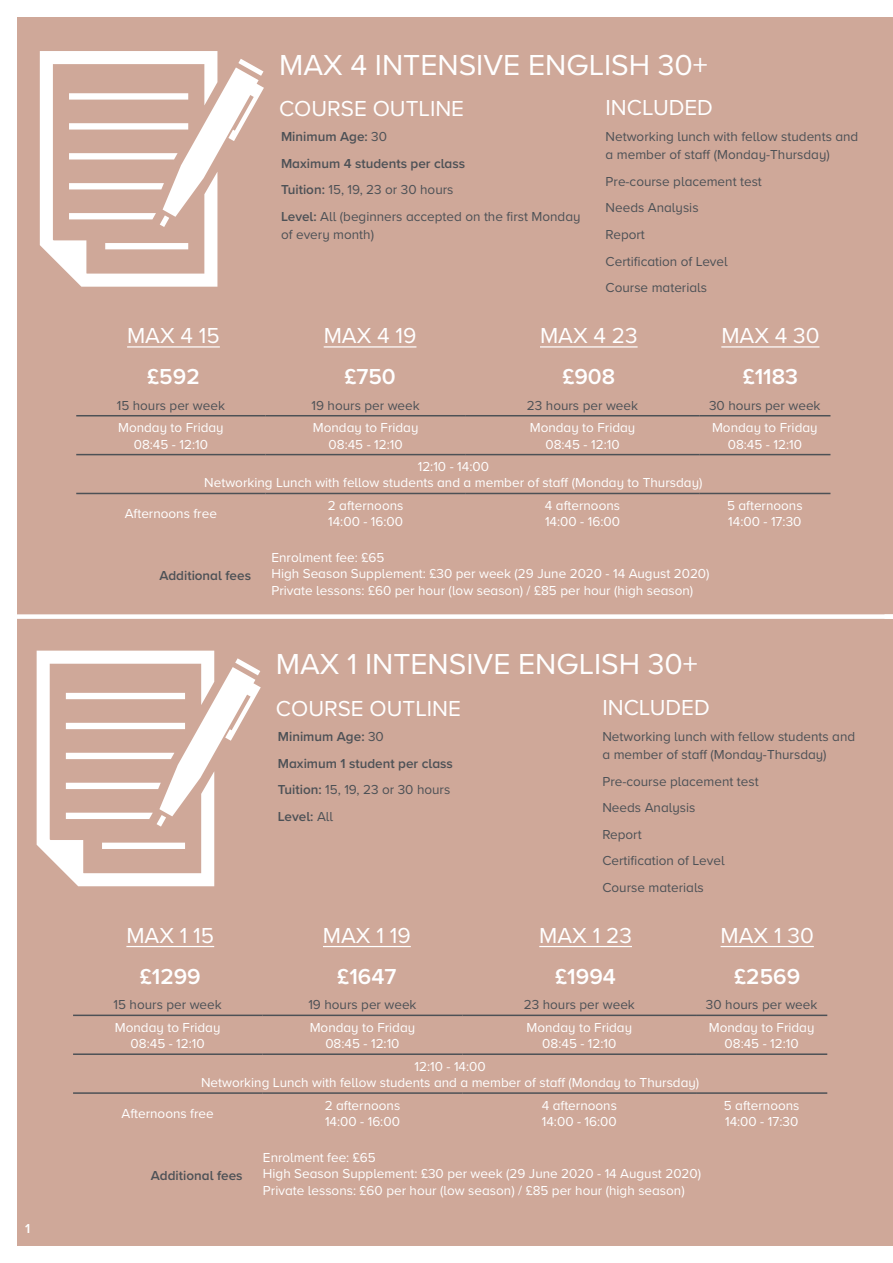
<style>
.page{position:relative;width:893px;height:1263px;background:#fff}
.page>*{position:absolute;margin:0;border:0;box-sizing:border-box;transform-origin:0 0}
.t1{font:30px "Proxima Nova A";color:#fff}
.t2{font:22.5px "Proxima Nova A";color:#fff}
.t3{font:600 22.5px "Proxima Nova A";color:#fff}
.t4{font:13.5px/16.2px "Proxima Nova A";color:#fff;text-align:center}
.t5{font:13.5px/26.5px "Proxima Nova A";color:#4d5156}
.t6{font:600 13.5px/26.5px "Proxima Nova A";color:#4d5156}
.t7{font:600 13.5px "Proxima Nova A";color:#fff}
.s1{font-weight:600}
.s2{font-weight:400}
</style>
<div class="page">
<div style="left:17px;top:17px;width:876px;height:1229px;background:#cfa899"></div>
<hr style="left:76px;top:454px;width:189px;height:1px;background:#4d5156">
<hr style="left:265px;top:454px;width:201px;height:1px;background:#4d5156">
<hr style="left:466px;top:454px;width:233px;height:1px;background:#4d5156">
<hr style="left:699px;top:454px;width:131px;height:1px;background:#4d5156">
<hr style="left:76px;top:493px;width:189px;height:1px;background:#4d5156">
<hr style="left:265px;top:493px;width:201px;height:1px;background:#4d5156">
<hr style="left:466px;top:493px;width:233px;height:1px;background:#4d5156">
<hr style="left:699px;top:493px;width:131px;height:1px;background:#4d5156">
<hr style="left:76px;top:415px;width:189px;height:1px;background:#4d5156">
<hr style="left:265px;top:415px;width:201px;height:1px;background:#4d5156">
<hr style="left:466px;top:415px;width:233px;height:1px;background:#4d5156">
<hr style="left:699px;top:415px;width:131px;height:1px;background:#4d5156">
<hr style="left:127px;top:346px;width:93px;height:2px;background:#fff">
<hr style="left:324px;top:346px;width:92px;height:2px;background:#fff">
<hr style="left:540px;top:346px;width:98px;height:2px;background:#fff">
<hr style="left:721px;top:346px;width:98px;height:2px;background:#fff">
<hr style="left:73px;top:1053px;width:189px;height:2px;background:#4d5156">
<hr style="left:262px;top:1053px;width:201px;height:2px;background:#4d5156">
<hr style="left:463px;top:1053px;width:233px;height:2px;background:#4d5156">
<hr style="left:696px;top:1053px;width:131px;height:2px;background:#4d5156">
<hr style="left:73px;top:1092px;width:189px;height:2px;background:#4d5156">
<hr style="left:262px;top:1092px;width:201px;height:2px;background:#4d5156">
<hr style="left:463px;top:1092px;width:233px;height:2px;background:#4d5156">
<hr style="left:696px;top:1092px;width:131px;height:2px;background:#4d5156">
<hr style="left:73px;top:1014px;width:189px;height:2px;background:#4d5156">
<hr style="left:262px;top:1014px;width:201px;height:2px;background:#4d5156">
<hr style="left:463px;top:1014px;width:233px;height:2px;background:#4d5156">
<hr style="left:696px;top:1014px;width:131px;height:2px;background:#4d5156">
<hr style="left:126px;top:946px;width:88px;height:1px;background:#fff">
<hr style="left:323px;top:946px;width:88px;height:1px;background:#fff">
<hr style="left:539px;top:946px;width:93px;height:1px;background:#fff">
<hr style="left:721px;top:946px;width:93px;height:1px;background:#fff">
<svg style="left:37px;top:651px;width:224px;height:235px"></svg>
<div style="left:17px;top:614px;width:876px;height:5px;background:#fff"></div>
<svg style="left:40px;top:51px;width:224px;height:236px"></svg>
<p class="t7" style="left:25px;top:1218px;width:7px">1</p>
<h2 class="t2" style="left:127px;top:319px;width:94px">MAX 4 15</h2>
<h2 class="t3" style="left:147px;top:360px;width:54px">£592</h2>
<h1 class="t1" style="left:279px;top:42px;width:430px">MAX 4 INTENSIVE ENGLISH 30+</h1>
<h2 class="t2" style="left:279px;top:92px;width:187px">COURSE OUTLINE</h2>
<p class="t5" style="left:606px;top:127px;width:254px;line-height:18px">Networking lunch with fellow students and a member of staff (Monday-Thursday)</p>
<p class="t5" style="left:606px;top:168px;width:158px">Pre-course placement test<br>Needs Analysis<br>Report<br>Certification of Level<br>Course materials</p>
<h2 class="t2" style="left:606px;top:91px;width:109px">INCLUDED</h2>
<p class="t5" style="left:281px;top:123px;width:301px"><span class="s1">Minimum Age:</span> 30<br><span class="s1">Maximum 4 students per class<br>Tuition:</span> 15, 19, 23 or 30 hours<br><span class="s1">Level:</span> All (beginners accepted on the first Monday</p>
<p class="t5" style="left:281px;top:221px;width:95px">of every month)</p>
<h2 class="t2" style="left:324px;top:319px;width:94px">MAX 4 19</h2>
<h2 class="t3" style="left:344px;top:360px;width:53px">£750</h2>
<h2 class="t2" style="left:540px;top:319px;width:99px">MAX 4 23</h2>
<h2 class="t3" style="left:562px;top:360px;width:54px">£908</h2>
<h2 class="t2" style="left:721px;top:319px;width:100px">MAX 4 30</h2>
<h2 class="t3" style="left:743px;top:360px;width:57px">£1183</h2>
<p class="t5" style="left:117px;top:391px;width:110px">15 hours per week</p>
<p class="t5" style="left:312px;top:391px;width:110px">19 hours per week</p>
<p class="t5" style="left:527px;top:391px;width:113px">23 hours per week</p>
<p class="t5" style="left:709px;top:391px;width:113px">30 hours per week</p>
<p class="t4" style="left:118px;top:419px;width:107px">Monday to Friday<br>08:45 - 12:10</p>
<p class="t4" style="left:313px;top:419px;width:107px">Monday to Friday<br>08:45 - 12:10</p>
<p class="t4" style="left:530px;top:419px;width:107px">Monday to Friday<br>08:45 - 12:10</p>
<p class="t4" style="left:712px;top:419px;width:107px">Monday to Friday<br>08:45 - 12:10</p>
<p class="t4" style="left:204px;top:458px;width:500px">12:10 - 14:00<br>Networking Lunch with fellow students and a member of staff (Monday to Thursday)</p>
<p class="t4" style="left:125px;top:505px;width:94px">Afternoons free</p>
<p class="t4" style="left:328px;top:497px;width:77px;text-align:left">2 afternoons<br>14:00 - 16:00</p>
<p class="t4" style="left:545px;top:497px;width:77px;text-align:left">4 afternoons<br>14:00 - 16:00</p>
<p class="t4" style="left:727px;top:497px;width:77px;text-align:left">5 afternoons<br>14:00 - 17:30</p>
<p class="t6" style="left:159px;top:561px;width:93px">Additional fees</p>
<p class="t4" style="left:271px;top:549px;width:440px;text-align:left">Enrolment fee: £65<br>High Season Supplement: £30 per week (29 June 2020 - 14 August 2020)<br>Private lessons: £60 per hour (low season) / £85 per hour (high season)</p>
<h2 class="t2" style="left:126px;top:919px;width:89px">MAX 1 15</h2>
<h2 class="t3" style="left:140px;top:959px;width:63px">£1299</h2>
<h1 class="t1" style="left:276px;top:642px;width:424px">MAX 1 INTENSIVE ENGLISH 30+</h1>
<h2 class="t2" style="left:276px;top:691px;width:187px">COURSE OUTLINE</h2>
<p class="t5" style="left:602px;top:727px;width:254px;line-height:18px">Networking lunch with fellow students and a member of staff (Monday-Thursday)</p>
<p class="t5" style="left:602px;top:767px;width:158px">Pre-course placement test<br>Needs Analysis<br>Report<br>Certification of Level<br>Course materials</p>
<h2 class="t2" style="left:602px;top:690px;width:109px">INCLUDED</h2>
<p class="t6" style="left:278px;top:723px;width:177px">Minimum Age: <span class="s2">30<br></span>Maximum 1 student per class<br>Tuition: <span class="s2">15, 19, 23 or 30 hours<br></span>Level: <span class="s2">All</span></p>
<h2 class="t2" style="left:323px;top:919px;width:89px">MAX 1 19</h2>
<h2 class="t3" style="left:337px;top:959px;width:61px">£1647</h2>
<h2 class="t2" style="left:539px;top:919px;width:94px">MAX 1 23</h2>
<h2 class="t3" style="left:555px;top:959px;width:62px">£1994</h2>
<h2 class="t2" style="left:721px;top:919px;width:95px">MAX 1 30</h2>
<h2 class="t3" style="left:734px;top:959px;width:67px">£2569</h2>
<p class="t5" style="left:114px;top:991px;width:110px">15 hours per week</p>
<p class="t5" style="left:308px;top:991px;width:110px">19 hours per week</p>
<p class="t5" style="left:524px;top:991px;width:113px">23 hours per week</p>
<p class="t5" style="left:706px;top:991px;width:113px">30 hours per week</p>
<p class="t4" style="left:115px;top:1019px;width:107px">Monday to Friday<br>08:45 - 12:10</p>
<p class="t4" style="left:310px;top:1019px;width:107px">Monday to Friday<br>08:45 - 12:10</p>
<p class="t4" style="left:527px;top:1019px;width:107px">Monday to Friday<br>08:45 - 12:10</p>
<p class="t4" style="left:709px;top:1019px;width:107px">Monday to Friday<br>08:45 - 12:10</p>
<p class="t4" style="left:201px;top:1058px;width:500px">12:10 - 14:00<br>Networking Lunch with fellow students and a member of staff (Monday to Thursday)</p>
<p class="t4" style="left:122px;top:1105px;width:94px">Afternoons free</p>
<p class="t4" style="left:325px;top:1096px;width:77px;text-align:left">2 afternoons<br>14:00 - 16:00</p>
<p class="t4" style="left:542px;top:1096px;width:77px;text-align:left">4 afternoons<br>14:00 - 16:00</p>
<p class="t4" style="left:724px;top:1096px;width:77px;text-align:left">5 afternoons<br>14:00 - 17:30</p>
<p class="t6" style="left:151px;top:1161px;width:93px">Additional fees</p>
<p class="t4" style="left:263px;top:1149px;width:440px;text-align:left">Enrolment fee: £65<br>High Season Supplement: £30 per week (29 June 2020 - 14 August 2020)<br>Private lessons: £60 per hour (low season) / £85 per hour (high season)</p>
</div>
